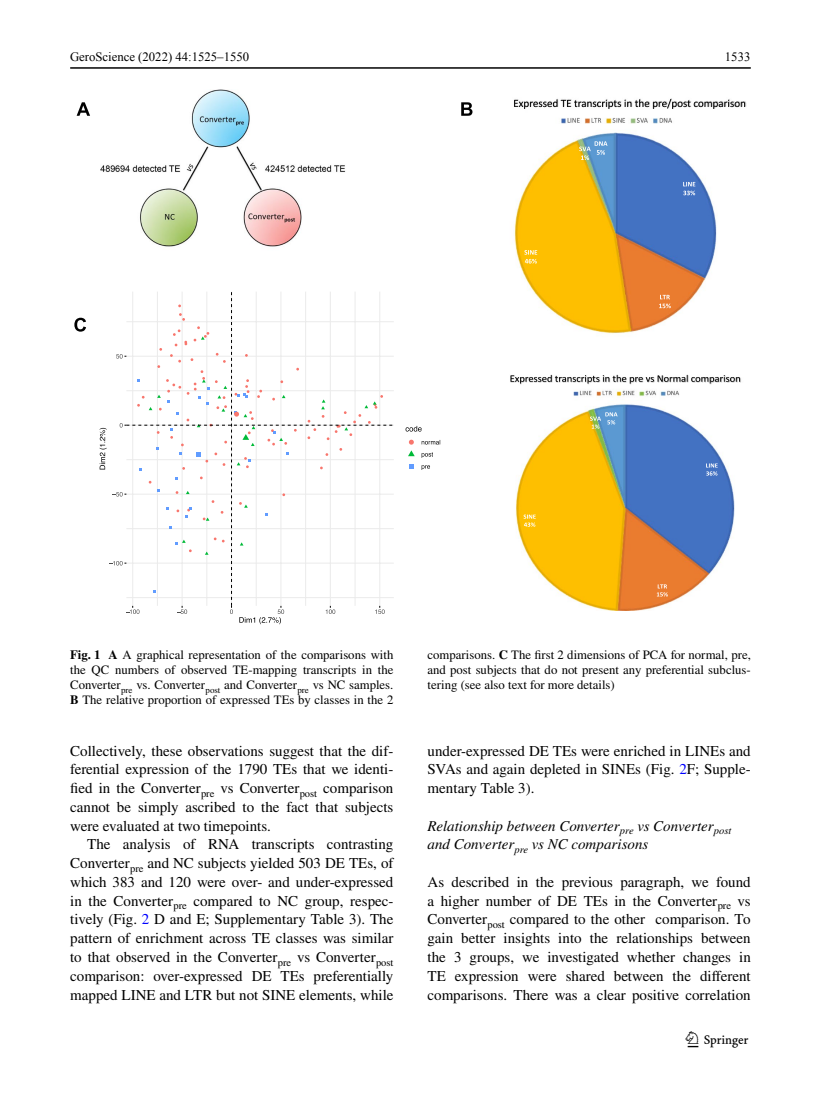
<style>
.page{position:relative;width:821px;height:1106px;background:#fff}
.page>*{position:absolute;margin:0;border:0;box-sizing:border-box;transform-origin:0 0}
.t1{font:22.5px "Springnew Regular 3";color:#000}
.t2{font:15px/18.8px "STIX";color:#000;text-align:justify}
.t3{font:italic 15px/18.8px "STIX";color:#000}
.t4{font:12.75px/15px "STIX";color:#000;text-align:justify}
.t5{font:12.75px "Times New Roman";color:#000}
.t6{font:12.75px "Times New Roman PSMT2";color:#000}
.s1{font-weight:700}
.s2{color:#00f}
</style>
<div class="page">
<hr style="left:70px;top:67px;width:680px;height:2px;background:#000">
<img style="left:101px;top:89px;width:645px;height:522px">
<svg style="left:683px;top:182px;width:12px;height:13px"></svg>
<svg style="left:659px;top:295px;width:11px;height:13px"></svg>
<svg style="left:524px;top:250px;width:13px;height:13px"></svg>
<svg style="left:579px;top:141px;width:28px;height:19px"></svg>
<svg style="left:514px;top:99px;width:231px;height:10px"></svg>
<svg style="left:706px;top:463px;width:11px;height:12px"></svg>
<svg style="left:657px;top:584px;width:11px;height:12px"></svg>
<svg style="left:523px;top:514px;width:13px;height:13px"></svg>
<svg style="left:590px;top:412px;width:27px;height:17px"></svg>
<svg style="left:510px;top:375px;width:230px;height:8px"></svg>
<svg style="left:77px;top:102px;width:13px;height:14px"></svg>
<svg style="left:461px;top:102px;width:11px;height:14px"></svg>
<svg style="left:74px;top:318px;width:12px;height:14px"></svg>
<svg style="left:100px;top:291px;width:294px;height:333px"></svg>
<svg style="left:405px;top:426px;width:16px;height:5px"></svg>
<svg style="left:409px;top:439px;width:5px;height:5px"></svg>
<svg style="left:408px;top:450px;width:7px;height:6px"></svg>
<svg style="left:409px;top:464px;width:5px;height:5px"></svg>
<svg style="left:421px;top:440px;width:19px;height:4px"></svg>
<svg style="left:421px;top:452px;width:12px;height:6px"></svg>
<svg style="left:421px;top:465px;width:9px;height:5px"></svg>
<p class="t5" style="left:70px;top:52px;width:181px">GeroScience (2022) 44:1525–1550</p>
<p class="t6" style="left:725px;top:52px;width:27px">1533</p>
<p class="t4" style="left:70px;top:648px;width:325px"><span class="s1">Fig. 1 A</span> A graphical representation of the comparisons with the QC numbers of observed TE-mapping transcripts in the Converter<sub>pre</sub> vs. Converter<sub>post</sub> and Converter<sub>pre</sub> vs NC samples.<br><span class="s1">B</span> The relative proportion of expressed TEs by classes in the 2</p>
<p class="t4" style="left:427px;top:648px;width:325px">comparisons. <span class="s1">C</span> The first 2 dimensions of PCA for normal, pre, and post subjects that do not present any preferential subclus&shy;tering (see also text for more details)</p>
<p class="t2" style="left:70px;top:742px;width:325px">Collectively, these observations suggest that the dif&shy;ferential expression of the 1790 TEs that we identi&shy;fied in the Converter<sub>pre</sub> vs Converter<sub>post</sub> comparison cannot be simply ascribed to the fact that subjects were evaluated at two timepoints.</p>
<p class="t2" style="left:70px;top:836px;width:325px;text-indent:17px">The analysis of RNA transcripts contrasting Converter<sub>pre</sub> and NC subjects yielded 503 DE TEs, of which 383 and 120 were over- and under-expressed in the Converter<sub>pre</sub> compared to NC group, respec&shy;tively (Fig. <span class="s2">2</span> D and E; Supplementary Table 3). The pattern of enrichment across TE classes was similar to that observed in the Converter<sub>pre</sub> vs Converter<sub>post </sub>comparison: over-expressed DE TEs preferentially mapped LINE and LTR but not SINE elements, while</p>
<p class="t2" style="left:427px;top:742px;width:325px">under-expressed DE TEs were enriched in LINEs and SVAs and again depleted in SINEs (Fig. <span class="s2">2</span>F; Supple&shy;mentary Table 3).</p>
<p class="t3" style="left:427px;top:816px;width:305px">Relationship between Converter<sub>pre</sub> vs Converter<sub>post </sub>and Converter<sub>pre</sub> vs NC comparisons</p>
<p class="t2" style="left:427px;top:873px;width:325px">As described in the previous paragraph, we found a higher number of DE TEs in the Converter<sub>pre</sub> vs Converter<sub>post</sub> compared to the other comparison. To gain better insights into the relationships between the 3 groups, we investigated whether changes in TE expression were shared between the different comparisons. There was a clear positive correlation</p>
<h1 class="t1" style="left:687px;top:1031px;width:62px">1 3</h1>
</div>
